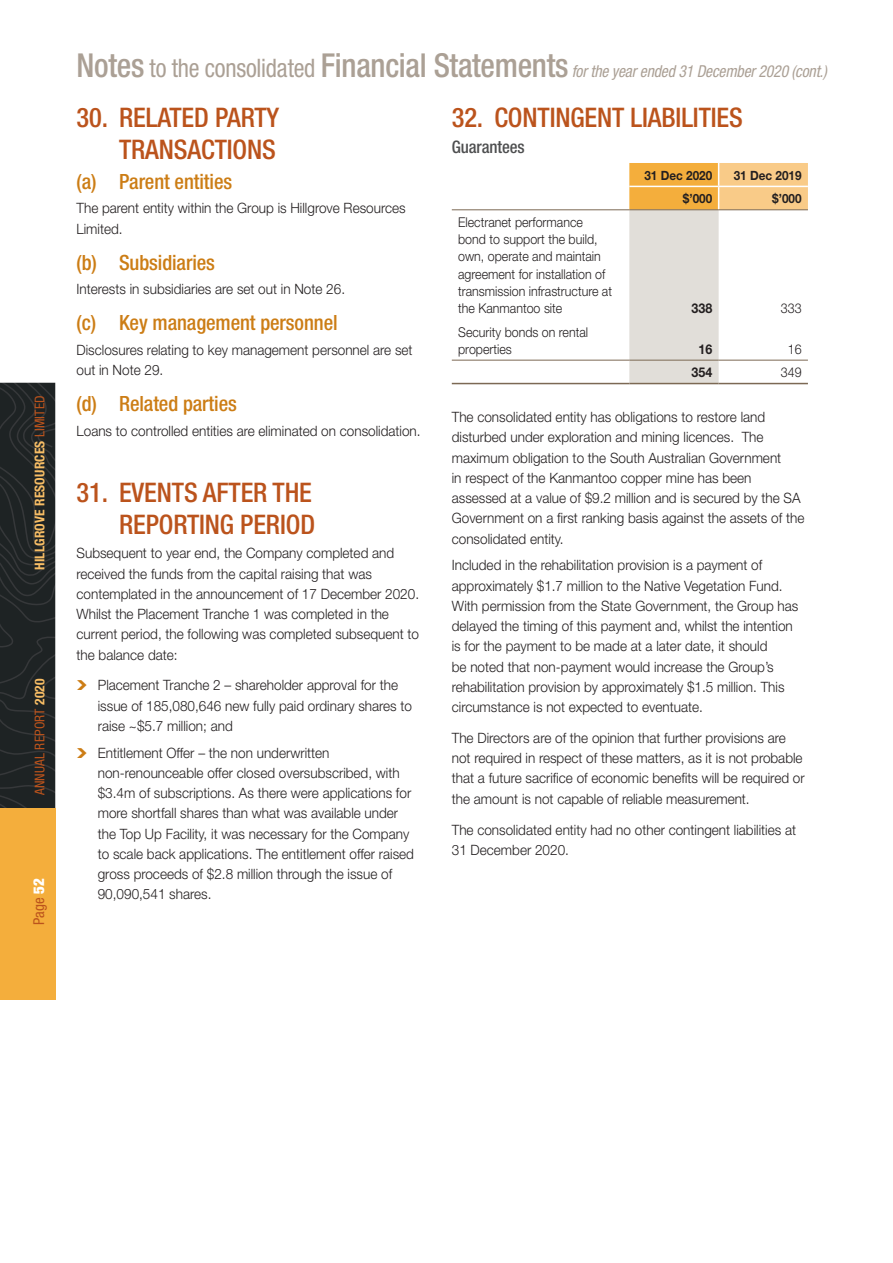
<style>
.page{position:relative;width:893px;height:1263px;background:#fff}
.page>*{position:absolute;margin:0;border:0;box-sizing:border-box;transform-origin:0 0}
.Head_1{font:500 condensed 27px/31.5px "Helvetica Neue";letter-spacing:-.005em;color:#bb531c;text-align:right}
.Head_3{font:500 condensed 21px "Helvetica Neue";letter-spacing:-.005em;color:#cc7d15}
.Head_5{font:500 condensed 17.25px "Helvetica Neue";letter-spacing:-.005em;color:#4e4f50}
.Section_Head{font:italic condensed 16.5px "Helvetica Neue";letter-spacing:-.01em;color:#aba095;scale:.95 1}
.t1{font:condensed 15px "Helvetica Neue";color:#bb531c}
.Body_text{font:300 14.25px/20.2px "Helvetica Neue";color:#231f20;scale:.95 1}
.Bullet_text_1___2_5m{font:300 14.25px/20.2px "Helvetica Neue";color:#231f20;scale:.95 1}
.Table_text{font:300 14.25px/20.2px "Helvetica Neue";color:#231f20;scale:.95 1}
.Bullet_text_1{font:300 14.25px/20.2px "Helvetica Neue";color:#231f20;scale:.95 1}
.Table_text-2{font:300 13.5px/17.2px "Helvetica Neue";color:#231f20;scale:.92 1}
.t2{font:700 condensed 13.5px "Helvetica Neue";letter-spacing:.01em;color:#f7bd65}
.t3{font:condensed 13.5px "Helvetica Neue";letter-spacing:.01em;color:#bb531c}
.Table_text-3{font:700 13.5px "Helvetica Neue";color:#231f20;scale:.92 1}
.Table_Head{font:700 12.75px "Helvetica Neue";color:#231f20;scale:.92 1}
.s1{font-weight:400;color:#bb531c}
.s2{font-weight:700;color:#f7bd65}
.s3{font-weight:900;color:#fff}
.s4{font-weight:500;font-style:normal;font-size:33px}
.s5{font-style:normal;font-size:25.5px}
</style>
<div class="page">
<div style="left:0;top:808px;width:55px;height:191px;background:#f4ae3c"></div>
<svg style="left:629px;top:163px;width:179px;height:220px"></svg>
<hr style="left:452px;top:360px;width:177px;height:1px;background:#7c6954">
<hr style="left:629px;top:360px;width:90px;height:1px;background:#7c6954">
<hr style="left:719px;top:360px;width:89px;height:1px;background:#7c6954">
<hr style="left:452px;top:209px;width:177px;height:1px;background:#7c6954">
<hr style="left:629px;top:209px;width:90px;height:1px;background:#7c6954">
<hr style="left:719px;top:209px;width:89px;height:1px;background:#7c6954">
<hr style="left:452px;top:383px;width:177px;height:1px;background:#7c6954">
<hr style="left:629px;top:383px;width:90px;height:1px;background:#7c6954">
<hr style="left:719px;top:383px;width:89px;height:1px;background:#7c6954">
<svg style="left:0;top:382px;width:56px;height:431px;background:#232727"></svg>
<p class="t2" style="left:32px;top:570px;width:176px;rotate:-90deg">HILLGROVE RESOURCES <span class="s1">LIMITED</span></p>
<p class="t3" style="left:32px;top:795px;width:118px;rotate:-90deg">ANNUAL REPORT <span class="s2">2020</span></p>
<p class="t1" style="left:30px;top:925px;width:48px;rotate:-90deg">Page <span class="s3">52</span></p>
<p class="Section_Head" style="left:77px;top:62px;width:791px"><span class="s4">Notes</span> <span class="s5">to the consolidated</span> <span class="s4">Financial Statements</span> for the year ended 31 December 2020 (cont.)</p>
<p class="Head_1" style="left:77px;top:102px;width:204px">30. RELATED PARTY<br>TRANSACTIONS</p>
<p class="Head_3" style="left:77px;top:169px;width:157px">(a) Parent entities</p>
<p class="Body_text" style="left:77px;top:198px;width:348px">The parent entity within the Group is Hillgrove Resources<br>Limited.</p>
<p class="Head_3" style="left:77px;top:250px;width:140px">(b) Subsidiaries</p>
<p class="Body_text" style="left:77px;top:279px;width:284px">Interests in subsidiaries are set out in Note 26.</p>
<p class="Head_3" style="left:77px;top:310px;width:263px">(c) Key management personnel</p>
<p class="Body_text" style="left:77px;top:339px;width:355px">Disclosures relating to key management personnel are set out in Note 29.</p>
<p class="Head_3" style="left:77px;top:391px;width:162px">(d) Related parties</p>
<p class="Body_text" style="left:77px;top:420px;width:364px">Loans to controlled entities are eliminated on consolidation.</p>
<p class="Head_1" style="left:77px;top:477px;width:240px">31. EVENTS AFTER THE<br>REPORTING PERIOD</p>
<p class="Body_text" style="left:77px;top:543px;width:362px">Subsequent to year end, the Company completed and received the funds from the capital raising that was contemplated in the announcement of 17 December 2020.<br>Whilst the Placement Tranche 1 was completed in the current period, the following was completed subsequent to the balance date:</p>
<p class="Bullet_text_1" style="left:98px;top:675px;width:332px">Placement Tranche 2 – shareholder approval for the issue of 185,080,646 new fully paid ordinary shares to raise ~$5.7 million; and</p>
<p class="Bullet_text_1___2_5m" style="left:98px;top:742px;width:334px">Entitlement Offer – the non underwritten non-renounceable offer closed oversubscribed, with $3.4m of subscriptions. As there were applications for more shortfall shares than what was available under the Top Up Facility, it was necessary for the Company to scale back applications. The entitlement offer raised gross proceeds of $2.8 million through the issue of 90,090,541 shares.</p>
<p class="Head_1" style="left:452px;top:102px;width:293px">32. CONTINGENT LIABILITIES</p>
<p class="Head_5" style="left:452px;top:136px;width:75px">Guarantees</p>
<p class="Table_Head" style="left:644px;top:168px;width:75px">31 Dec 2020</p>
<p class="Table_Head" style="left:734px;top:168px;width:75px">31 Dec 2019</p>
<p class="Table_Head" style="left:683px;top:191px;width:33px">$’000</p>
<p class="Table_Head" style="left:772px;top:191px;width:33px">$’000</p>
<p class="Table_text-2" style="left:458px;top:213px;width:169px">Electranet performance bond to support the build, own, operate and maintain agreement for installation of transmission infrastructure at the Kanmantoo site</p>
<p class="Table_text-3" style="left:691px;top:300px;width:24px">338</p>
<p class="Table_text-2" style="left:781px;top:299px;width:24px">333</p>
<p class="Table_text-2" style="left:458px;top:323px;width:143px">Security bonds on rental properties</p>
<p class="Table_text-3" style="left:698px;top:341px;width:17px">16</p>
<p class="Table_text-2" style="left:788px;top:340px;width:17px">16</p>
<p class="Table_text-3" style="left:691px;top:364px;width:24px">354</p>
<p class="Table_text-2" style="left:781px;top:363px;width:24px">349</p>
<p class="Table_text" style="left:452px;top:407px;width:373px">The consolidated entity has obligations to restore land disturbed under exploration and mining licences. The maximum obligation to the South Australian Government<br>in respect of the Kanmantoo copper mine has been assessed at a value of $9.2 million and is secured by the SA Government on a first ranking basis against the assets of the consolidated entity.</p>
<p class="Body_text" style="left:452px;top:555px;width:366px">Included in the rehabilitation provision is a payment of approximately $1.7 million to the Native Vegetation Fund.<br>With permission from the State Government, the Group has delayed the timing of this payment and, whilst the intention is for the payment to be made at a later date, it should<br>be noted that non-payment would increase the Group’s rehabilitation provision by approximately $1.5 million. This circumstance is not expected to eventuate.</p>
<p class="Body_text" style="left:452px;top:727px;width:373px">The Directors are of the opinion that further provisions are not required in respect of these matters, as it is not probable that a future sacrifice of economic benefits will be required or the amount is not capable of reliable measurement.</p>
<p class="Body_text" style="left:452px;top:819px;width:364px">The consolidated entity had no other contingent liabilities at<br>31 December 2020.</p>
</div>
